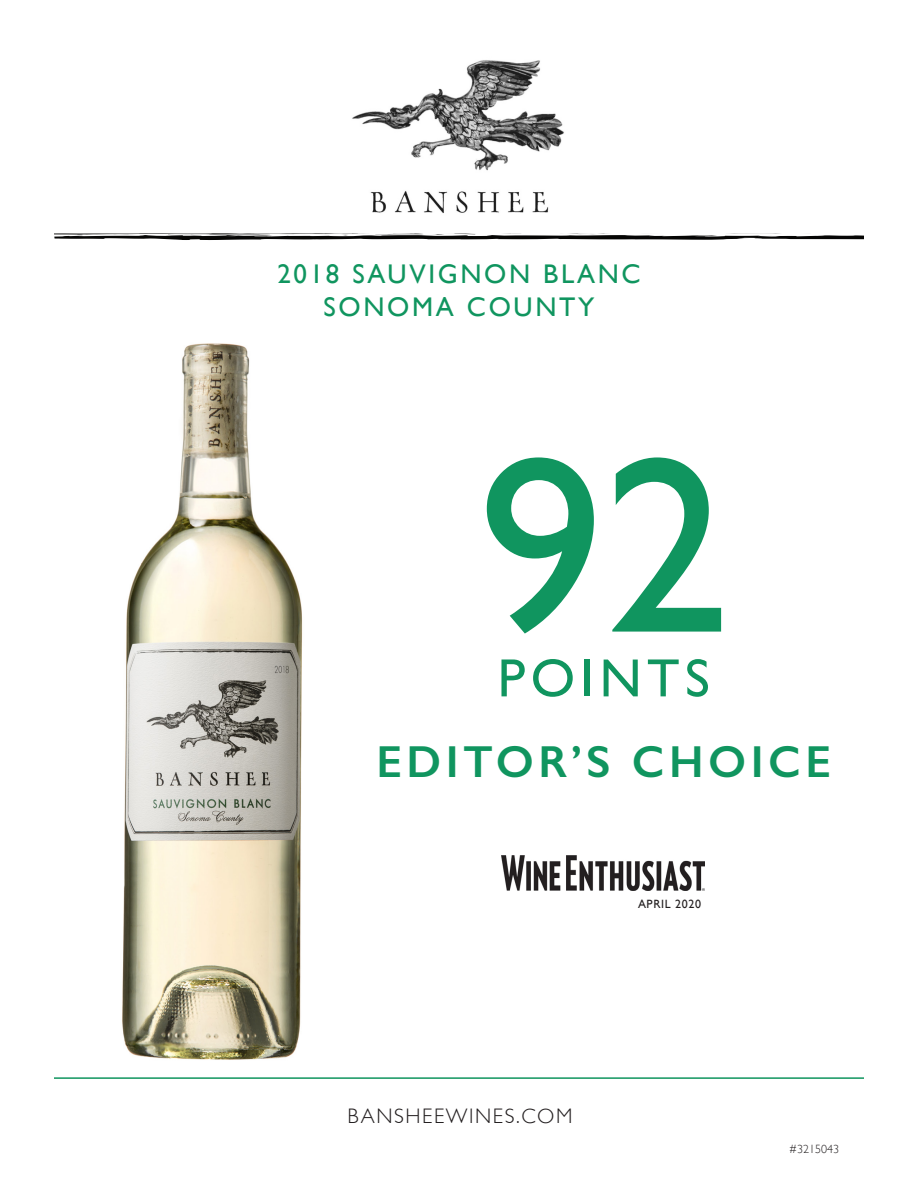
<style>
.page{position:relative;width:918px;height:1188px;background:#fff}
.page>*{position:absolute;margin:0;border:0;box-sizing:border-box;transform-origin:0 0}
.t1{font:252px "Gill Sans";color:#10955f}
.t2{font:54px "Gill Sans";letter-spacing:.1em;color:#10955f}
.t3{font:600 45px "Gill Sans";letter-spacing:.1em;color:#10955f}
.t4{font:27px/32.4px "Gill Sans";letter-spacing:.1em;color:#10955f;text-align:center}
.t5{font:300 21px "Gill Sans";letter-spacing:.075em;color:#231f20}
.t6{font:12px "Gill Sans";letter-spacing:.05em;color:#231f20}
.t7{font:300 12px "Gill Sans";color:#231f20}
</style>
<div class="page">
<img style="left:352px;top:60px;width:212px;height:153px">
<hr style="left:54px;top:1077px;width:810px;height:2px;background:#10955f">
<img style="left:122px;top:343px;width:181px;height:717px">
<img style="left:501px;top:856px;width:203px;height:35px">
<svg style="left:54px;top:233px;width:810px;height:7px"></svg>
<p class="t4" style="left:277px;top:258px;width:365px">2018 SAUVIGNON BLANC<br>SONOMA COUNTY</p>
<p class="t1" style="left:478px;top:398px;width:253px">92</p>
<p class="t2" style="left:498px;top:646px;width:214px">POINTS</p>
<p class="t3" style="left:376px;top:735px;width:456px">EDITOR’S CHOICE</p>
<p class="t6" style="left:638px;top:897px;width:64px">APRIL 2020</p>
<p class="t5" style="left:348px;top:1100px;width:226px">BANSHEEWINES.COM</p>
<p class="t7" style="left:789px;top:1140px;width:51px">#3215043</p>
</div>
